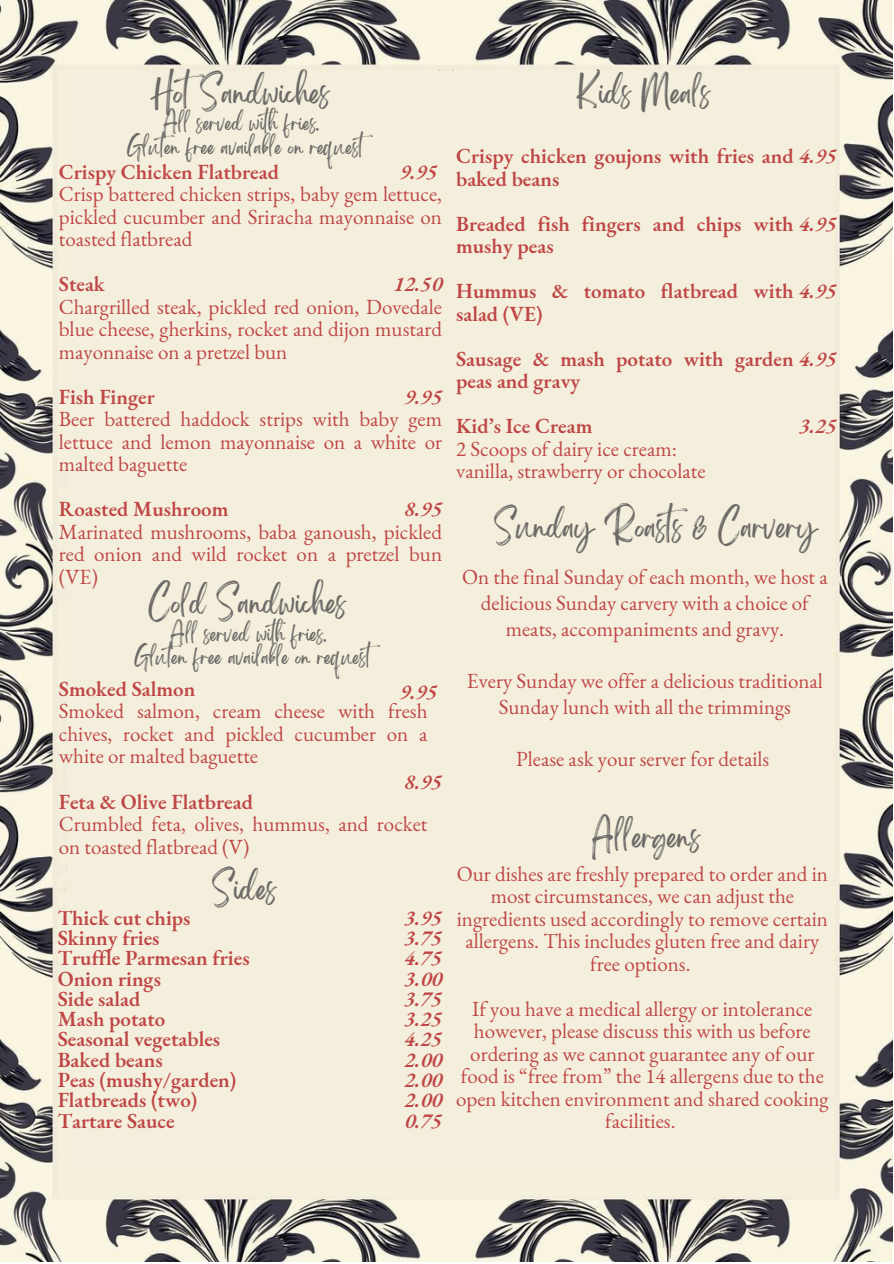
<style>
.page{position:relative;width:894px;height:1264px;background:#fff}
.page>*{position:absolute;margin:0;border:0;box-sizing:border-box;transform-origin:0 0}
.t1{font:26.1px "Brightwall";color:#6c6967}
.t2{font:21px/22.5px "EB Garamond";color:#bf4646}
.t3{font:600 21px/20.2px "EB Garamond";color:#bf4646}
.t4{font:italic 600 21px/20.2px "EB Garamond";color:#bf4646;text-align:justify}
.t5{font:17.1px "Brightwall";color:#6c6967}
.s1{font-weight:600}
.s2{font-style:italic}
</style>
<div class="page">
<img style="left:0;top:0;width:892px;height:1261px">
<div style="left:67px;top:71px;width:764px;height:1101px;background:#f4efdc"></div>
<h2 class="t1" style="left:150px;top:83px;width:181px">HotSandwiches</h2>
<h2 class="t5" style="left:164px;top:117px;width:158px">All served with fries.</h2>
<h2 class="t5" style="left:128px;top:141px;width:253px">Gluten free available on request</h2>
<p class="t2" style="left:59px;top:160px;width:384px"><span class="s1">Crispy Chicken Flatbread<br></span>Crisp battered chicken strips, baby gem lettuce, pickled cucumber and Sriracha mayonnaise on toasted flatbread</p>
<p class="t2" style="left:59px;top:272px;width:384px"><span class="s1">Steak<br></span>Chargrilled steak, pickled red onion, Dovedale blue cheese, gherkins, rocket and dijon mustard mayonnaise on a pretzel bun</p>
<p class="t2" style="left:59px;top:385px;width:384px"><span class="s1">Fish Finger<br></span>Beer battered haddock strips with baby gem lettuce and lemon mayonnaise on a white or malted baguette</p>
<p class="t2" style="left:59px;top:497px;width:384px"><span class="s1">Roasted Mushroom<br></span>Marinated mushrooms, baba ganoush, pickled red onion and wild rocket on a pretzel bun (VE)</p>
<h1 class="t4" style="left:399px;top:161px;width:39px">9.95</h1>
<p class="t4" style="left:393px;top:273px;width:50px">12.50</p>
<p class="t4" style="left:404px;top:386px;width:39px">9.95</p>
<p class="t4" style="left:404px;top:498px;width:39px">8.95</p>
<h1 class="t1" style="left:148px;top:593px;width:199px">Cold Sandwiches</h1>
<h3 class="t5" style="left:171px;top:627px;width:158px">All served with fries.</h3>
<h3 class="t5" style="left:135px;top:651px;width:253px">Gluten free available on request</h3>
<h2 class="t2" style="left:59px;top:677px;width:370px"><span class="s1">Smoked Salmon<br></span>Smoked salmon, cream cheese with fresh chives, rocket and pickled cucumber on a white or malted baguette</h2>
<h2 class="t2" style="left:59px;top:789px;width:370px"><span class="s1">Feta &amp; Olive Flatbread<br></span>Crumbled feta, olives, hummus, and rocket on toasted flatbread (V)</h2>
<h1 class="t4" style="left:399px;top:681px;width:39px">9.95</h1>
<h2 class="t4" style="left:404px;top:771px;width:39px">8.95</h2>
<h3 class="t1" style="left:212px;top:879px;width:66px">Sides</h3>
<h1 class="t3" style="left:58px;top:907px;width:193px">Thick cut chips<br>Skinny fries<br>Truffle Parmesan fries<br>Onion rings<br>Side salad<br>Mash potato<br>Seasonal vegetables<br>Baked beans<br>Peas (mushy/garden)<br>Flatbreads (two)<br>Tartare Sauce</h1>
<h2 class="t4" style="left:404px;top:907px;width:39px">3.95<br>3.75<br>4.75<br>3.00<br>3.75<br>3.25<br>4.25<br>2.00<br>2.00<br>2.00<br>0.75</h2>
<h2 class="t1" style="left:576px;top:83px;width:135px">Kids Meals</h2>
<h2 class="t3" style="left:456px;top:144px;width:382px;line-height:22.5px">Crispy chicken goujons with fries and <span class="s2">4.95 </span>baked beans</h2>
<h2 class="t3" style="left:456px;top:212px;width:382px;line-height:22.5px">Breaded fish fingers and chips with <span class="s2">4.95 </span>mushy peas</h2>
<h2 class="t3" style="left:456px;top:279px;width:382px;line-height:22.5px">Hummus &amp; tomato flatbread with <span class="s2">4.95 </span>salad (VE)</h2>
<h3 class="t3" style="left:456px;top:347px;width:382px;line-height:22.5px">Sausage &amp; mash potato with garden <span class="s2">4.95 </span>peas and gravy</h3>
<h3 class="t2" style="left:456px;top:414px;width:251px"><span class="s1">Kid’s Ice Cream<br></span>2 Scoops of dairy ice cream: vanilla, strawberry or chocolate</h3>
<h2 class="t4" style="left:798px;top:415px;width:39px">3.25</h2>
<h3 class="t1" style="left:494px;top:518px;width:324px">Sunday Roasts &amp; Carvery</h3>
<h3 class="t2" style="left:462px;top:564px;width:367px;line-height:25.8px;text-align:center">On the final Sunday of each month, we host a delicious Sunday carvery with a choice of meats, accompaniments and gravy.</h3>
<h3 class="t2" style="left:466px;top:667px;width:357px;line-height:25.8px;text-align:center">Every Sunday we offer a delicious traditional<br>Sunday lunch with all the trimmings</h3>
<h2 class="t2" style="left:516px;top:746px;width:254px">Please ask your server for details</h2>
<h3 class="t1" style="left:592px;top:828px;width:109px">Allergens</h3>
<h2 class="t2" style="left:456px;top:862px;width:372px;text-align:center">Our dishes are freshly prepared to order and in most circumstances, we can adjust the ingredients used accordingly to remove certain allergens. This includes gluten free and dairy free options.</h2>
<h3 class="t2" style="left:456px;top:997px;width:374px;text-align:center">If you have a medical allergy or intolerance however, please discuss this with us before ordering as we cannot guarantee any of our food is “free from” the 14 allergens due to the open kitchen environment and shared cooking facilities.</h3>
</div>
